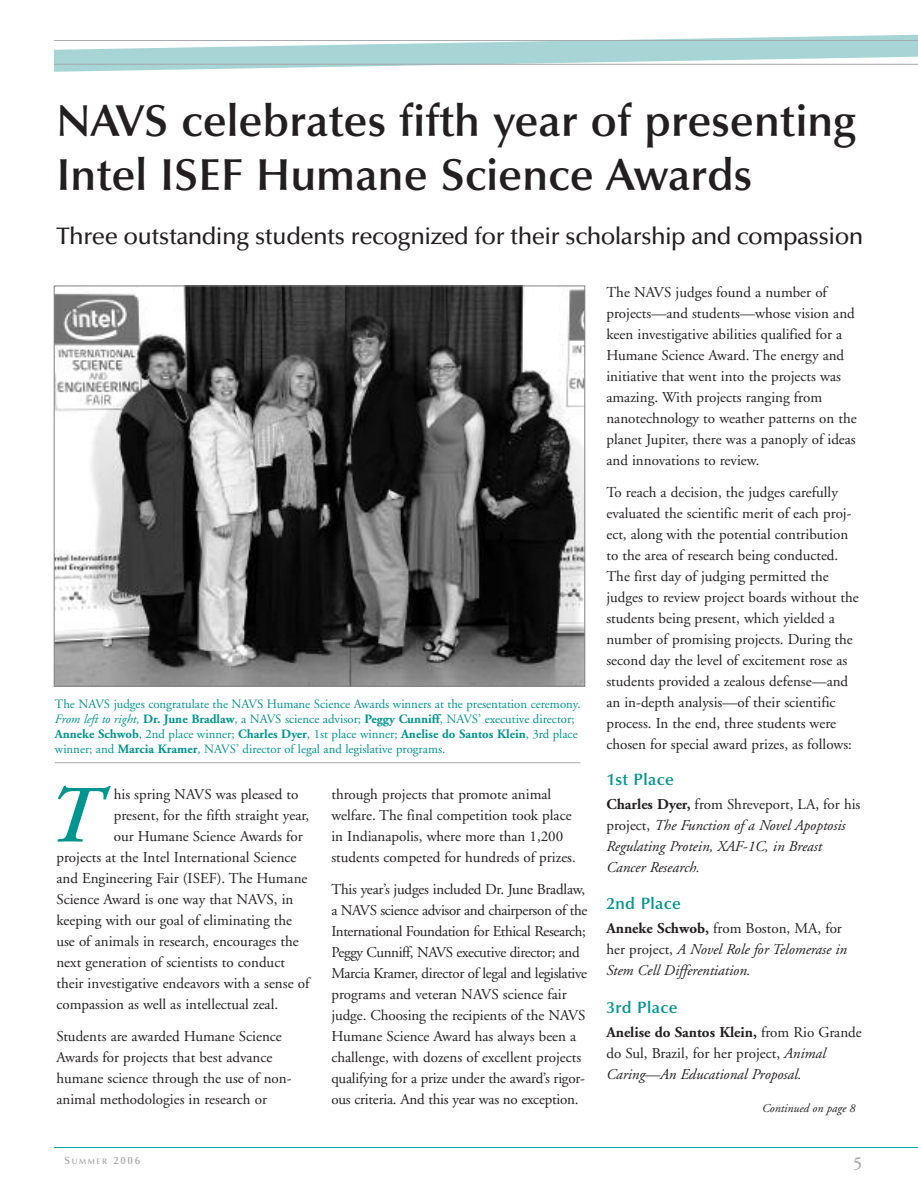
<style>
.page{position:relative;width:918px;height:1188px;background:#fff}
.page>*{position:absolute;margin:0;border:0;box-sizing:border-box;transform-origin:0 0}
.t1{font:italic 600 81px "Adobe Garamond";color:#009590}
.t2{font:600 45px/54px "Optima";color:#231f20}
.t3{font:500 24px "Optima";letter-spacing:-.025em;color:#231f20}
.t4{font:600 18px "Adobe Garamond";color:#a8a9ad}
.t5{font:600 16.5px "Optima";letter-spacing:.025em;color:#009590}
.t6{font:15px/21px "Adobe Garamond";color:#231f20}
.t7{font:italic 15px/21px "Adobe Garamond";color:#231f20}
.t8{font:12.75px/15px "Adobe Garamond";color:#009590}
.t9{font:italic 12px "Adobe Garamond";color:#231f20}
.t10{font:600 10.5px "Optima";color:#a8a9ad}
.s1{font-style:italic}
.s2{font-weight:700}
.s3{font-size:7.8px}
.s4{font-weight:700;font-style:normal}
.s5{font-style:normal}
</style>
<div class="page">
<hr style="left:54px;top:1147px;width:864px;height:1px;background:#00a3a0">
<svg style="left:54px;top:35px;width:864px;height:37px"></svg>
<hr style="left:54px;top:64px;width:864px;height:1px;background:#a8a9ad">
<hr style="left:54px;top:40px;width:864px;height:1px;background:#a8a9ad">
<img style="left:56px;top:288px;width:527px;height:396px">
<hr style="left:55px;top:762px;width:525px;height:1px;background:#a8a9ad">
<h2 class="t2" style="left:56px;top:98px;width:802px">NAVS celebrates fifth year of presenting<br>Intel ISEF Humane Science Awards</h2>
<h3 class="t3" style="left:56px;top:226px;width:809px">Three outstanding students recognized for their scholarship and compassion</h3>
<p class="t8" style="left:55px;top:698px;width:527px">The NAVS judges congratulate the NAVS Humane Science Awards winners at the presentation ceremony.<br><span class="s1">From left to right,</span> <span class="s2">Dr. June Bradlaw</span>, a NAVS science advisor; <span class="s2">Peggy Cunniff</span>, NAVS’ executive director; <span class="s2">Anneke Schwob</span>, 2nd place winner; <span class="s2">Charles Dyer</span>, 1st place winner; <span class="s2">Anelise do Santos Klein</span>, 3rd place winner; and <span class="s2">Marcia Kramer</span>, NAVS’ director of legal and legislative programs.</p>
<h1 class="t1" style="left:46px;top:784px;width:53px">T</h1>
<p class="t6" style="left:114px;top:785px;width:186px">his spring NAVS was pleased to</p>
<p class="t6" style="left:114px;top:806px;width:197px">present, for the fifth straight year,</p>
<p class="t6" style="left:114px;top:827px;width:190px">our Humane Science Awards for</p>
<p class="t6" style="left:56px;top:848px;width:242px">projects at the Intel International Science</p>
<p class="t6" style="left:56px;top:869px;width:253px">and Engineering Fair (ISEF). The Humane</p>
<p class="t6" style="left:56px;top:890px;width:239px">Science Award is one way that NAVS, in</p>
<p class="t6" style="left:56px;top:911px;width:237px">keeping with our goal of eliminating the</p>
<p class="t6" style="left:56px;top:932px;width:244px">use of animals in research, encourages the</p>
<p class="t6" style="left:56px;top:953px;width:230px">next generation of scientists to conduct</p>
<p class="t6" style="left:56px;top:974px;width:254px">their investigative endeavors with a sense of</p>
<p class="t6" style="left:56px;top:995px;width:223px">compassion as well as intellectual zeal.</p>
<p class="t6" style="left:56px;top:1027px;width:237px">Students are awarded Humane Science Awards for projects that best advance humane science through the use of non&shy;animal methodologies in research or</p>
<p class="t6" style="left:331px;top:785px;width:246px">through projects that promote animal welfare. The final competition took place in Indianapolis, where more than 1,200 students competed for hundreds of prizes.</p>
<p class="t6" style="left:331px;top:880px;width:258px">This year’s judges included Dr. June Bradlaw, a NAVS science advisor and chairperson of the International Foundation for Ethical Research; Peggy Cunniff, NAVS executive director; and Marcia Kramer, director of legal and legislative programs and veteran NAVS science fair judge. Choosing the recipients of the NAVS Humane Science Award has always been a challenge, with dozens of excellent projects qualifying for a prize under the award’s rigor&shy;ous criteria. And this year was no exception.</p>
<p class="t10" style="left:64px;top:1157px;width:77px">S<span class="s3">UMMER</span> 2006</p>
<p class="t6" style="left:606px;top:283px;width:252px">The NAVS judges found a number of projects—and students—whose vision and keen investigative abilities qualified for a Humane Science Award. The energy and initiative that went into the projects was amazing. With projects ranging from nanotechnology to weather patterns on the planet Jupiter, there was a panoply of ideas and innovations to review.</p>
<p class="t6" style="left:606px;top:483px;width:254px">To reach a decision, the judges carefully evaluated the scientific merit of each proj&shy;ect, along with the potential contribution to the area of research being conducted.<br>The first day of judging permitted the judges to review project boards without the students being present, which yielded a number of promising projects. During the second day the level of excitement rose as students provided a zealous defense—and an in-depth analysis—of their scientific process. In the end, three students were chosen for special award prizes, as follows:</p>
<p class="t5" style="left:606px;top:773px;width:69px">1st Place</p>
<p class="t7" style="left:606px;top:795px;width:256px"><span class="s4">Charles Dyer,</span> <span class="s5">from Shreveport, LA, for his project,</span> The Function of a Novel Apoptosis Regulating Protein, XAF-1C, in Breast Cancer Research.</p>
<p class="t5" style="left:606px;top:897px;width:76px">2nd Place</p>
<p class="t7" style="left:606px;top:920px;width:242px"><span class="s4">Anneke Schwob,</span> <span class="s5">from Boston, MA, for her project,</span> A Novel Role for Telomerase in<br>Stem Cell Differentiation.</p>
<p class="t5" style="left:606px;top:1001px;width:73px">3rd Place</p>
<p class="t6" style="left:606px;top:1023px;width:257px"><span class="s2">Anelise do Santos Klein,</span> from Rio Grande do Sul, Brazil, for her project, <span class="s1">Animal<br>Caring—An Educational Proposal.</span></p>
<p class="t9" style="left:762px;top:1103px;width:95px">Continued on page 8</p>
<p class="t4" style="left:853px;top:1157px;width:11px">5</p>
</div>
